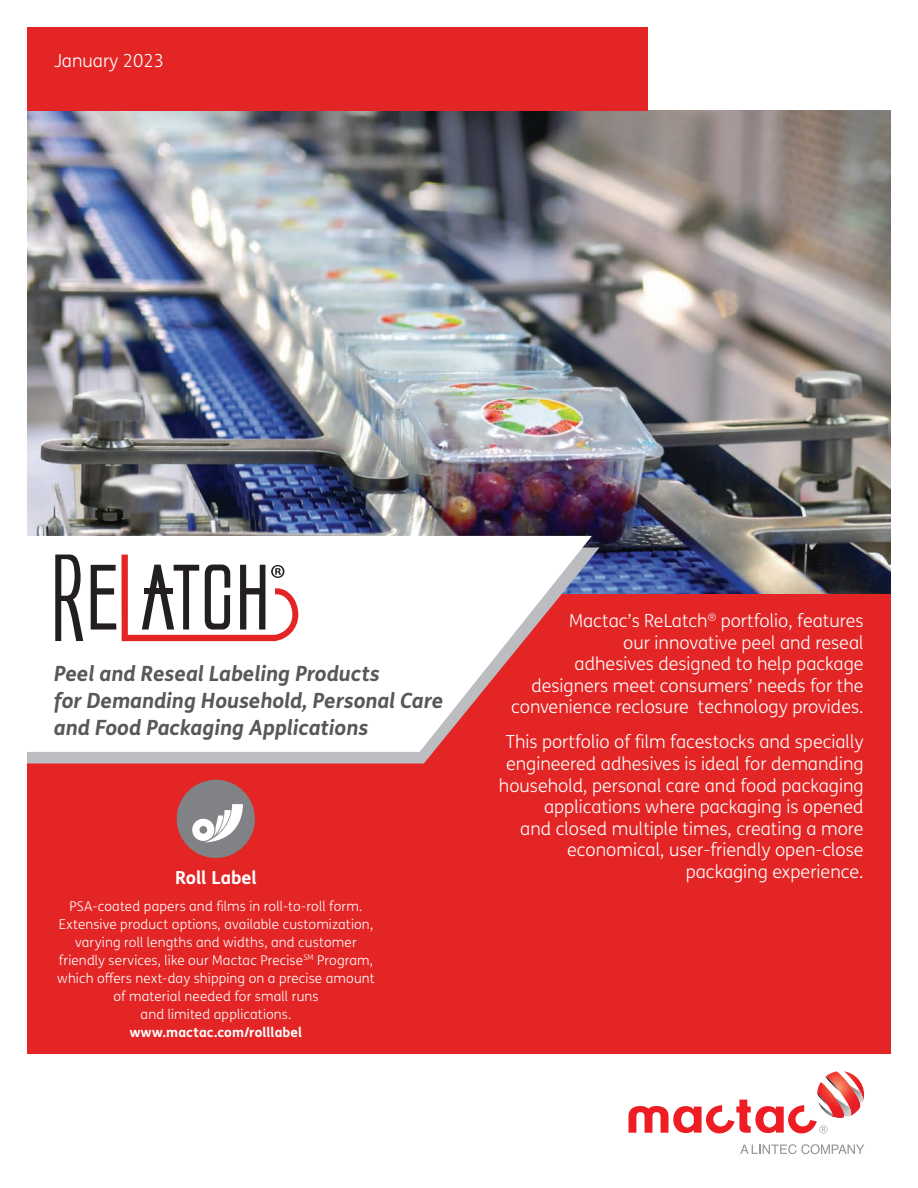
<style>
.page{position:relative;width:918px;height:1188px;background:#fff}
.page>*{position:absolute;margin:0;border:0;box-sizing:border-box;transform-origin:0 0}
.t1{font:italic 700 21px/27px "FS Me Pro";color:#57585a}
.t2{font:300 18px/21.6px "FS Me Pro";color:#fff;text-align:right}
.t3{font:700 18px "FS Me Pro";color:#fff}
.t4{font:300 13.5px/18px "FS Me Pro";letter-spacing:.01em;color:#fff;text-align:center}
.t5{font:700 13.5px "FS Me Pro";letter-spacing:.01em;color:#fff}
</style>
<div class="page">
<div style="left:27px;top:594px;width:864px;height:460px;background:#e32525"></div>
<img style="left:27px;top:110px;width:864px;height:484px">
<svg style="left:27px;top:548px;width:573px;height:216px;fill:#bcbdc0"></svg>
<div style="left:27px;top:27px;width:621px;height:83px;background:#e32525"></div>
<svg style="left:740px;top:1144px;width:124px;height:10px"></svg>
<svg style="left:628px;top:1071px;width:236px;height:63px"></svg>
<svg style="left:27px;top:536px;width:565px;height:216px;fill:#fff"></svg>
<svg style="left:55px;top:555px;width:28px;height:86px"></svg>
<svg style="left:91px;top:565px;width:25px;height:65px"></svg>
<svg style="left:122px;top:555px;width:176px;height:86px"></svg>
<div style="left:177px;top:780px;width:78px;height:78px;background:#808285;border-radius:50%"></div>
<svg style="left:204px;top:804px;width:39px;height:39px"></svg>
<div style="left:192px;top:818px;width:23px;height:23px;background:#fff;border-radius:50%"></div>
<div style="left:191px;top:818px;width:24px;height:24px;border:1px solid #808285;border-radius:50%"></div>
<div style="left:199px;top:826px;width:8px;height:8px;background:#808285;border-radius:50%"></div>
<p class="t2" style="left:54px;top:50px;width:112px">January 2023</p>
<p class="t1" style="left:54px;top:659px;width:391px">Peel and Reseal Labeling Products<br>for Demanding Household, Personal Care and Food Packaging Applications</p>
<p class="t3" style="left:175px;top:864px;width:83px">Roll Label</p>
<p class="t4" style="left:57px;top:897px;width:319px">PSA-coated papers and films in roll-to-roll form.<br>Extensive product options, available customization, varying roll lengths and widths, and customer friendly services, like our Mactac Precise<sup>SM</sup> Program, which offers next-day shipping on a precise amount of material needed for small runs<br>and limited applications.</p>
<p class="t5" style="left:130px;top:1022px;width:174px">www.mactac.com/rolllabel</p>
<p class="t2" style="left:511px;top:609px;width:354px">Mactac’s ReLatch<sup>®</sup> portfolio, features<br>our innovative peel and reseal<br>adhesives designed to help package designers meet consumers’ needs for the convenience reclosure technology provides.</p>
<p class="t2" style="left:499px;top:731px;width:366px">This portfolio of film facestocks and specially engineered adhesives is ideal for demanding household, personal care and food packaging applications where packaging is opened<br>and closed multiple times, creating a more economical, user-friendly open-close packaging experience.</p>
</div>
